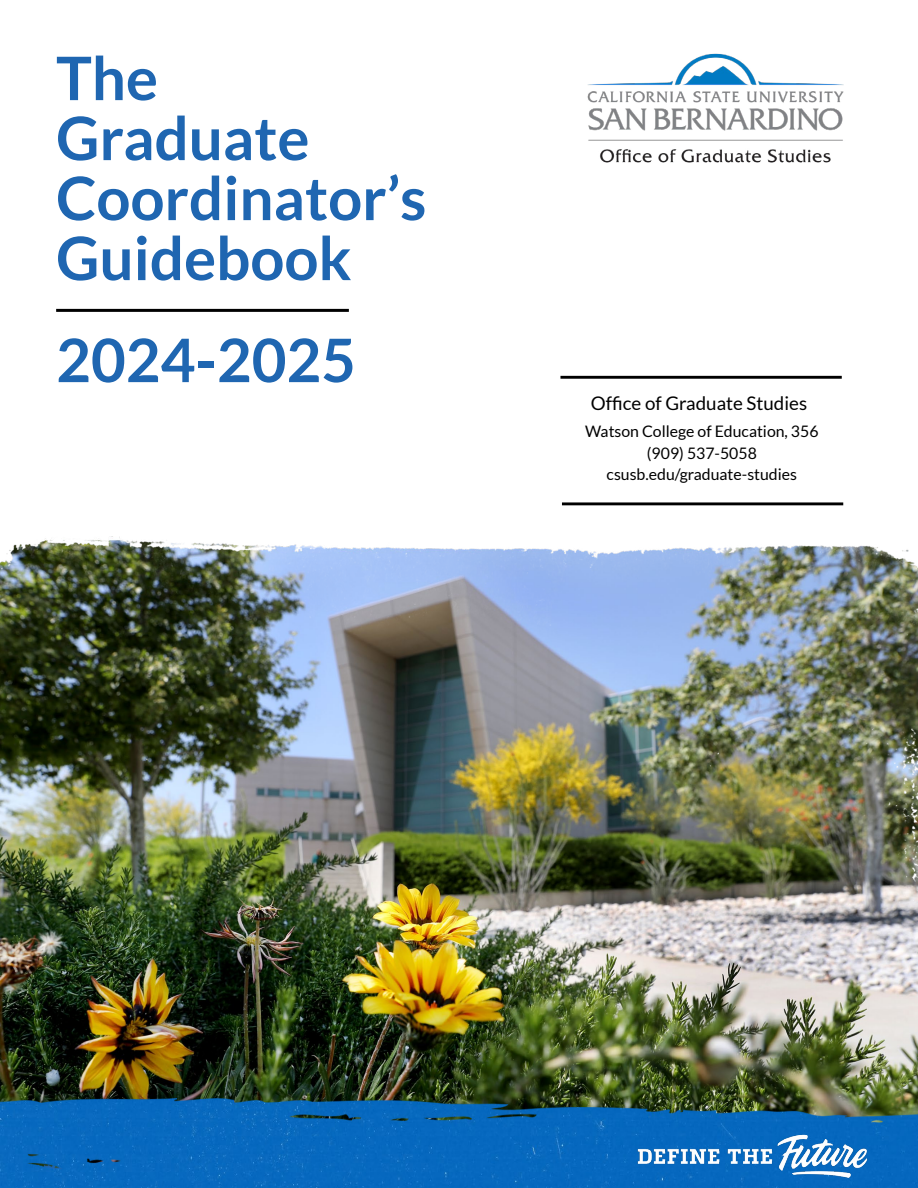
<style>
.page{position:relative;width:918px;height:1188px;background:#fff}
.page>*{position:absolute;margin:0;border:0;box-sizing:border-box;transform-origin:0 0}
.t1{font:700 60px/60px "Lato";color:#1f66b1}
.t2{font:18.75px "Lato";color:#000101}
.t3{font:15.9px/21.6px "Lato";color:#000101;text-align:center}
</style>
<div class="page">
<img style="left:0;top:537px;width:918px;height:561px">
<img style="left:0;top:1098px;width:918px;height:90px">
<img style="left:637px;top:1125px;width:244px;height:63px">
<img style="left:587px;top:53px;width:257px;height:110px">
<hr style="left:56px;top:309px;width:293px;height:3px;background:#000">
<hr style="left:560px;top:376px;width:282px;height:3px;background:#000">
<hr style="left:562px;top:502px;width:281px;height:3px;background:#000">
<h1 class="t1" style="left:56px;top:47px;width:372px">The<br>Graduate<br>Coordinator’s<br>Guidebook</h1>
<h1 class="t1" style="left:56px;top:329px;width:301px">2024-2025</h1>
<p class="t2" style="left:591px;top:393px;width:218px">Office of Graduate Studies</p>
<p class="t3" style="left:585px;top:420px;width:235px">Watson College of Education, 356 (909) 537-5058 csusb.edu/graduate-studies</p>
</div>
